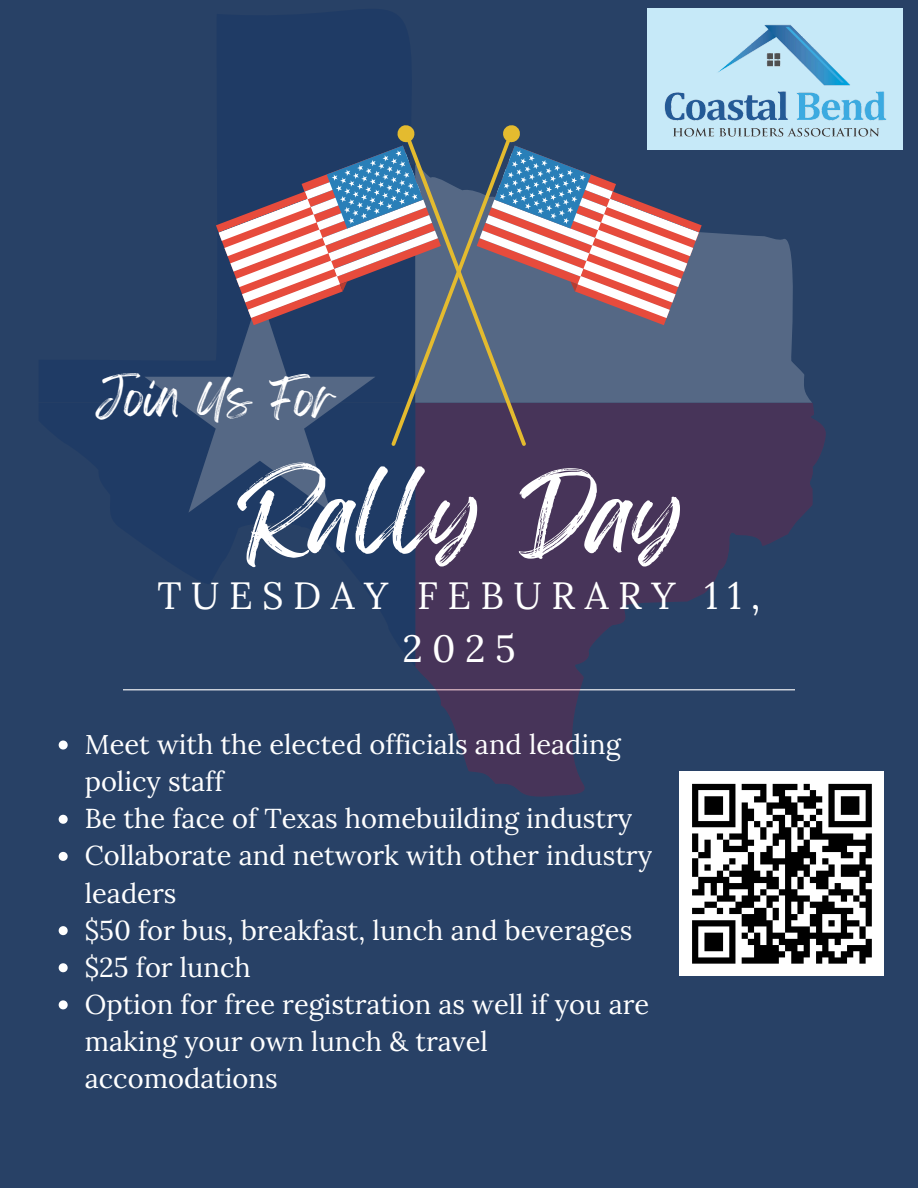
<style>
.page{position:relative;width:918px;height:1188px;background:#284166}
.page>*{position:absolute;margin:0;border:0;box-sizing:border-box;transform-origin:0 0}
.t1{font:91.5px "Feeling Passionate";color:#fff}
.t2{font:44.55px "Feeling Passionate";color:#fff}
.t3{font:37.8px/52.9px "Lora";letter-spacing:.25em;color:#fff;text-align:center}
.t4{font:27.3px/37.2px "Lora";color:#fff}
</style>
<div class="page">
<hr style="left:123px;top:689px;width:672px;height:1px;background:#fff">
<svg style="left:415px;top:403px;width:411px;height:397px"></svg>
<svg style="left:145px;top:232px;width:667px;height:281px"></svg>
<svg style="left:216px;top:125px;width:486px;height:321px"></svg>
<img style="left:648px;top:9px;width:255px;height:144px">
<svg style="left:59px;top:741px;width:9px;height:9px"></svg>
<svg style="left:59px;top:815px;width:9px;height:9px"></svg>
<svg style="left:59px;top:852px;width:9px;height:9px"></svg>
<svg style="left:59px;top:926px;width:9px;height:9px"></svg>
<svg style="left:59px;top:963px;width:9px;height:9px"></svg>
<svg style="left:59px;top:1000px;width:9px;height:9px"></svg>
<div style="left:680px;top:771px;width:204px;height:205px;background:#fff"></div>
<svg style="left:692px;top:783px;width:180px;height:181px"></svg>
<p class="t2" style="left:96px;top:361px;width:240px">Join Us For</p>
<p class="t1" style="left:239px;top:441px;width:447px">Rally Day</p>
<p class="t3" style="left:157px;top:569px;width:605px">TUESDAY FEBURARY 11,<br>2025</p>
<h2 class="t4" style="left:85px;top:725px;width:538px">Meet with the elected officials and leading policy staff</h2>
<h1 class="t4" style="left:85px;top:800px;width:549px">Be the face of Texas homebuilding industry</h1>
<h3 class="t4" style="left:85px;top:837px;width:569px">Collaborate and network with other industry leaders</h3>
<p class="t4" style="left:85px;top:911px;width:549px">$50 for bus, breakfast, lunch and beverages</p>
<p class="t4" style="left:85px;top:948px;width:168px">$25 for lunch</p>
<p class="t4" style="left:85px;top:985px;width:566px">Option for free registration as well if you are making your own lunch &amp; travel accomodations</p>
</div>
